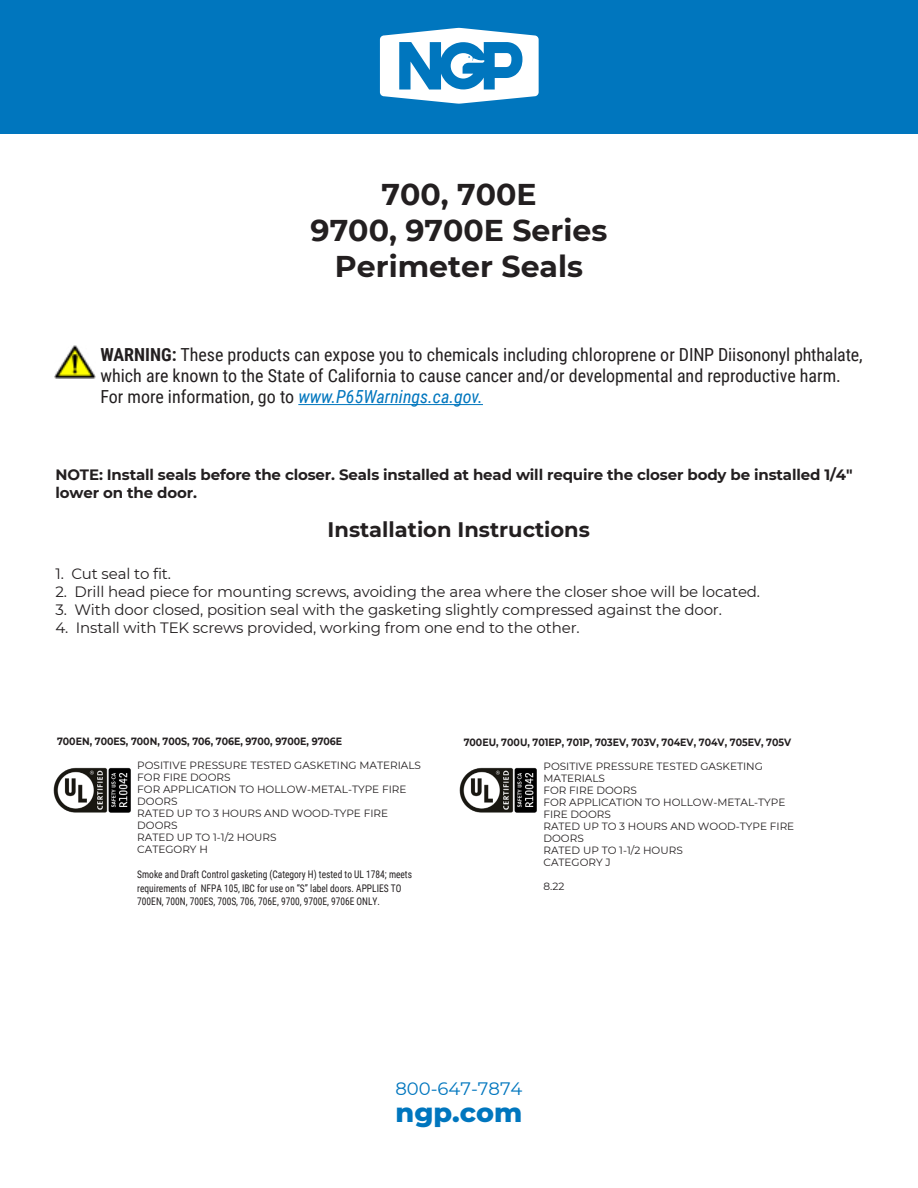
<style>
.page{position:relative;width:918px;height:1188px;background:#fff}
.page>*{position:absolute;margin:0;border:0;box-sizing:border-box;transform-origin:0 0}
.HEADLINE{font:700 30px "Montserrat";color:#231f20}
.t1{font:800 27px "Montserrat";color:#0076be}
.INSTALL_SUBHEAD{font:700 21px "Montserrat";color:#231f20}
.WARNING{font:18px/21px "Roboto Condensed";color:#231f20}
.t2{font:18px "Montserrat";color:#0076be}
.INSTALL_BODY{font:15px "Montserrat";letter-spacing:-.01em;color:#231f20}
.INSTALL_BODY_BOLD{font:700 15px/18px "Montserrat";letter-spacing:-.01em;color:#231f20}
.UL_COPY_REG{font:10.5px/12px "Montserrat";color:#231f20}
.UL_CUTLINE_REG{font:10.5px/13.5px "Roboto Condensed";color:#231f20;scale:.9 1}
.UL_COPY_BOLD{font:700 10.5px "Montserrat";color:#231f20;scale:.9 1}
.s1{font-weight:700}
.s2{font-style:italic;color:#0076be}
</style>
<div class="page">
<img style="left:53px;top:767px;width:78px;height:46px">
<img style="left:459px;top:767px;width:78px;height:46px">
<img style="left:54px;top:346px;width:42px;height:33px">
<hr style="left:298px;top:404px;width:185px;height:1px;background:#0076be">
<div style="left:0;top:0;width:918px;height:133px;background:#0076be"></div>
<svg style="left:380px;top:28px;width:159px;height:76px"></svg>
<p class="HEADLINE" style="left:381px;top:173px;width:157px">700, 700E</p>
<p class="HEADLINE" style="left:311px;top:209px;width:298px">9700, 9700E Series</p>
<p class="HEADLINE" style="left:335px;top:245px;width:250px">Perimeter Seals</p>
<p class="WARNING" style="left:100px;top:344px;width:764px"><span class="s1">WARNING:</span> These products can expose you to chemicals including chloroprene or DINP Diisononyl phthalate, which are known to the State of California to cause cancer and/or developmental and reproductive harm.<br>For more information, go to <span class="s2">www.P65Warnings.ca.gov.</span></p>
<p class="INSTALL_BODY_BOLD" style="left:56px;top:464px;width:799px">NOTE: Install seals before the closer. Seals installed at head will require the closer body be installed 1/4" lower on the door.</p>
<p class="INSTALL_SUBHEAD" style="left:328px;top:514px;width:264px">Installation Instructions</p>
<p class="INSTALL_BODY" style="left:56px;top:563px;width:117px">1. Cut seal to fit.</p>
<p class="INSTALL_BODY" style="left:56px;top:581px;width:706px">2. Drill head piece for mounting screws, avoiding the area where the closer shoe will be located.</p>
<p class="INSTALL_BODY" style="left:56px;top:599px;width:668px">3. With door closed, position seal with the gasketing slightly compressed against the door.</p>
<p class="INSTALL_BODY" style="left:56px;top:617px;width:526px">4. Install with TEK screws provided, working from one end to the other.</p>
<p class="UL_COPY_BOLD" style="left:57px;top:733px;width:319px">700EN, 700ES, 700N, 700S, 706, 706E, 9700, 9700E, 9706E</p>
<p class="UL_COPY_REG" style="left:137px;top:759px;width:285px">POSITIVE PRESSURE TESTED GASKETING MATERIALS</p>
<p class="UL_COPY_REG" style="left:137px;top:771px;width:95px">FOR FIRE DOORS</p>
<p class="UL_COPY_REG" style="left:137px;top:783px;width:271px">FOR APPLICATION TO HOLLOW-METAL-TYPE FIRE<br>DOORS</p>
<p class="UL_COPY_REG" style="left:137px;top:807px;width:252px">RATED UP TO 3 HOURS AND WOOD-TYPE FIRE<br>DOORS</p>
<p class="UL_COPY_REG" style="left:137px;top:831px;width:141px">RATED UP TO 1-1/2 HOURS</p>
<p class="UL_COPY_REG" style="left:137px;top:843px;width:72px">CATEGORY H</p>
<p class="UL_CUTLINE_REG" style="left:137px;top:867px;width:307px">Smoke and Draft Control gasketing (Category H) tested to UL 1784; meets requirements of NFPA 105, IBC for use on “S” label doors. APPLIES TO<br>700EN, 700N, 700ES, 700S, 706, 706E, 9700, 9700E, 9706E ONLY.</p>
<p class="UL_COPY_BOLD" style="left:464px;top:735px;width:365px">700EU, 700U, 701EP, 701P, 703EV, 703V, 704EV, 704V, 705EV, 705V</p>
<p class="UL_COPY_REG" style="left:543px;top:760px;width:221px">POSITIVE PRESSURE TESTED GASKETING<br>MATERIALS</p>
<p class="UL_COPY_REG" style="left:543px;top:784px;width:95px">FOR FIRE DOORS</p>
<p class="UL_COPY_REG" style="left:543px;top:796px;width:243px">FOR APPLICATION TO HOLLOW-METAL-TYPE<br>FIRE DOORS</p>
<p class="UL_COPY_REG" style="left:543px;top:820px;width:252px">RATED UP TO 3 HOURS AND WOOD-TYPE FIRE<br>DOORS</p>
<p class="UL_COPY_REG" style="left:543px;top:844px;width:141px">RATED UP TO 1-1/2 HOURS</p>
<p class="UL_COPY_REG" style="left:543px;top:856px;width:69px">CATEGORY J</p>
<p class="UL_COPY_REG" style="left:543px;top:880px;width:22px">8.22</p>
<p class="t2" style="left:395px;top:1076px;width:129px">800-647-7874</p>
<p class="t1" style="left:396px;top:1093px;width:128px">ngp.com</p>
</div>
